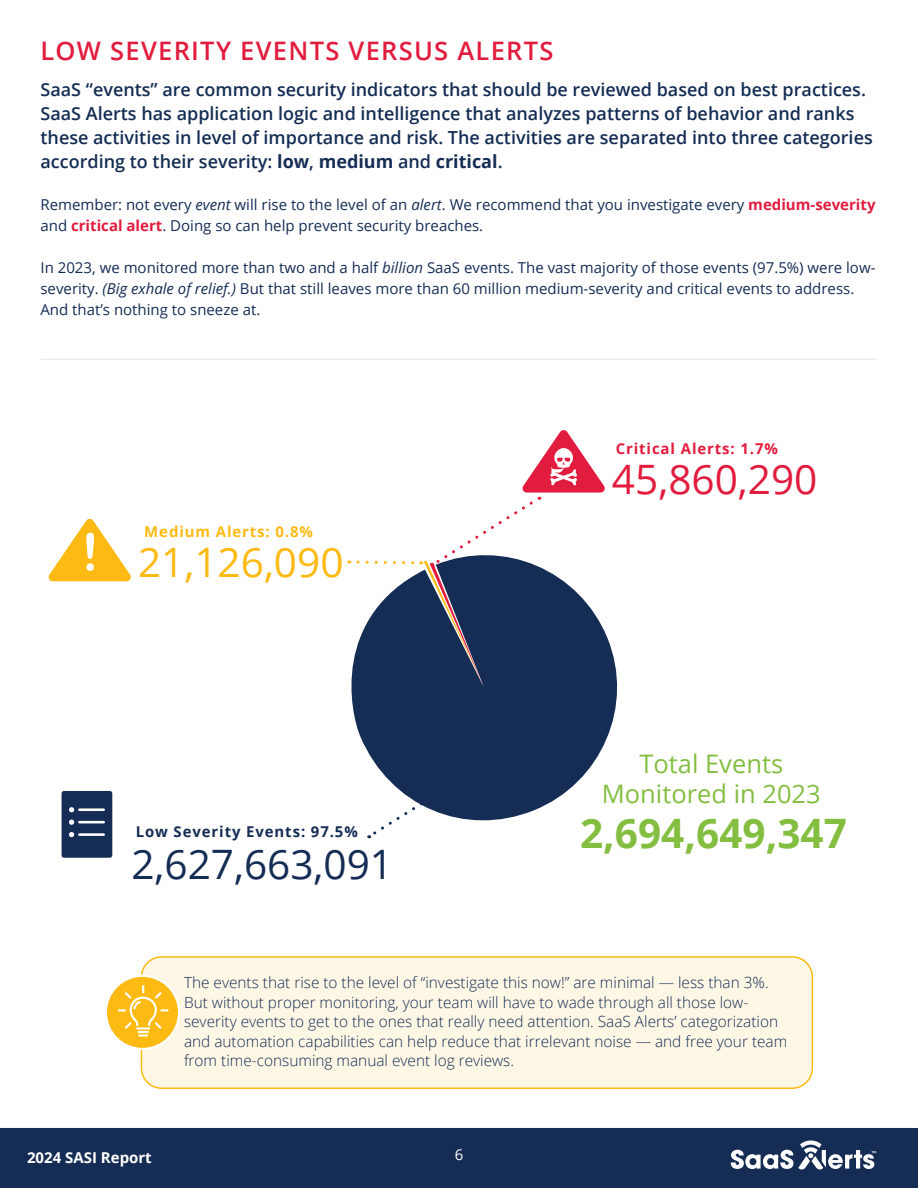
<style>
.page{position:relative;width:918px;height:1188px;background:#fff}
.page>*{position:absolute;margin:0;border:0;box-sizing:border-box;transform-origin:0 0}
.t1{font:700 40.5px "Open Sans";color:#84be41}
.t2{font:40.5px "Open Sans";color:#152d54}
.t3{font:40.5px "Open Sans";color:#e21c3e}
.t4{font:40.5px "Open Sans";color:#fcba13}
.t5{font:600 25.5px "Open Sans";letter-spacing:.05em;color:#e21c3e}
.t6{font:25.5px/30.6px "Open Sans";color:#84be41;text-align:center}
.t7{font:600 18px/24px "Open Sans";color:#152d54}
.t8{font:300 15.3px/19.5px "Open Sans";color:#152d54}
.t9{font:15px/21px "Open Sans";color:#152d54}
.t10{font:700 15px "Open Sans";letter-spacing:.06em;color:#152d54}
.t11{font:700 15px "Open Sans";letter-spacing:.06em;color:#e21c3e}
.t12{font:700 15px "Open Sans";letter-spacing:.06em;color:#fcba13}
.t13{font:700 15px "Open Sans";color:#fff}
.t14{font:15px "Open Sans";color:#fff}
.s1{font-weight:700}
.s2{font-style:italic}
.s3{font-weight:700;color:#e21c3e}
</style>
<div class="page">
<div style="left:0;top:1128px;width:918px;height:60px;background:#152d54"></div>
<svg style="left:731px;top:1140px;width:145px;height:30px"></svg>
<svg style="left:347px;top:560px;width:271px;height:278px;fill:#152d54"></svg>
<div style="left:62px;top:791px;width:50px;height:67px;background:#152d54;border-radius:3px"></div>
<svg style="left:69px;top:807px;width:5px;height:5px"></svg>
<hr style="left:78px;top:808px;width:27px;height:3px;background:#fff">
<svg style="left:69px;top:820px;width:5px;height:5px"></svg>
<hr style="left:78px;top:821px;width:27px;height:2px;background:#fff">
<svg style="left:69px;top:832px;width:5px;height:5px"></svg>
<hr style="left:78px;top:833px;width:27px;height:3px;background:#fff">
<hr style="left:40px;top:359px;width:838px;height:1px;background:#c2c3c6">
<div style="left:141px;top:957px;width:671px;height:131px;background:#fef7e6;border-radius:20px"></div>
<div style="left:141px;top:956px;width:672px;height:133px;border:2px solid #fcba13;border-radius:20px"></div>
<svg style="left:106px;top:976px;width:73px;height:73px"></svg>
<div style="left:105px;top:975px;width:75px;height:75px;border:2px solid #fff;border-radius:50%"></div>
<svg style="left:118px;top:985px;width:51px;height:52px;background:#fcc334"></svg>
<svg style="left:48px;top:518px;width:83px;height:63px"></svg>
<svg style="left:349px;top:430px;width:257px;height:256px"></svg>
<svg style="left:368px;top:768px;width:109px;height:71px"></svg>
<h2 class="t5" style="left:40px;top:33px;width:515px">LOW SEVERITY EVENTS VERSUS ALERTS</h2>
<p class="t7" style="left:40px;top:77px;width:834px">SaaS “events” are common security indicators that should be reviewed based on best practices.<br>SaaS Alerts has application logic and intelligence that analyzes patterns of behavior and ranks these activities in level of importance and risk. The activities are separated into three categories according to their severity: <span class="s1">low</span>, <span class="s1">medium</span> and <span class="s1">critical</span>.</p>
<p class="t9" style="left:40px;top:194px;width:837px">Remember: not every <span class="s2">event</span> will rise to the level of an <span class="s2">alert</span>. We recommend that you investigate every <span class="s3">medium-severity </span>and <span class="s3">critical alert</span>. Doing so can help prevent security breaches.</p>
<p class="t9" style="left:40px;top:257px;width:837px">In 2023, we monitored more than two and a half <span class="s2">billion</span> SaaS events. The vast majority of those events (97.5%) were low&shy;severity. <span class="s2">(Big exhale of relief.)</span> But that still leaves more than 60 million medium-severity and critical events to address.<br>And that’s nothing to sneeze at.</p>
<p class="t11" style="left:616px;top:438px;width:164px">Critical Alerts: 1.7%</p>
<p class="t12" style="left:144px;top:521px;width:170px">Medium Alerts: 0.8%</p>
<h1 class="t4" style="left:138px;top:534px;width:207px">21,126,090</h1>
<p class="t10" style="left:136px;top:821px;width:224px">Low Severity Events: 97.5%</p>
<h1 class="t2" style="left:131px;top:836px;width:263px">2,627,663,091</h1>
<h1 class="t3" style="left:612px;top:451px;width:207px">45,860,290</h1>
<h2 class="t6" style="left:602px;top:747px;width:220px">Total Events<br>Monitored in 2023</h2>
<h1 class="t1" style="left:580px;top:805px;width:268px">2,694,649,347</h1>
<p class="t8" style="left:184px;top:972px;width:605px">The events that rise to the level of “investigate this now!” are minimal — less than 3%.<br>But without proper monitoring, your team will have to wade through all those low&shy;severity events to get to the ones that really need attention. SaaS Alerts’ categorization and automation capabilities can help reduce that irrelevant noise — and free your team from time-consuming manual event log reviews.</p>
<p class="t13" style="left:27px;top:1147px;width:126px">2024 SASI Report</p>
<p class="t14" style="left:455px;top:1145px;width:10px">6</p>
</div>
